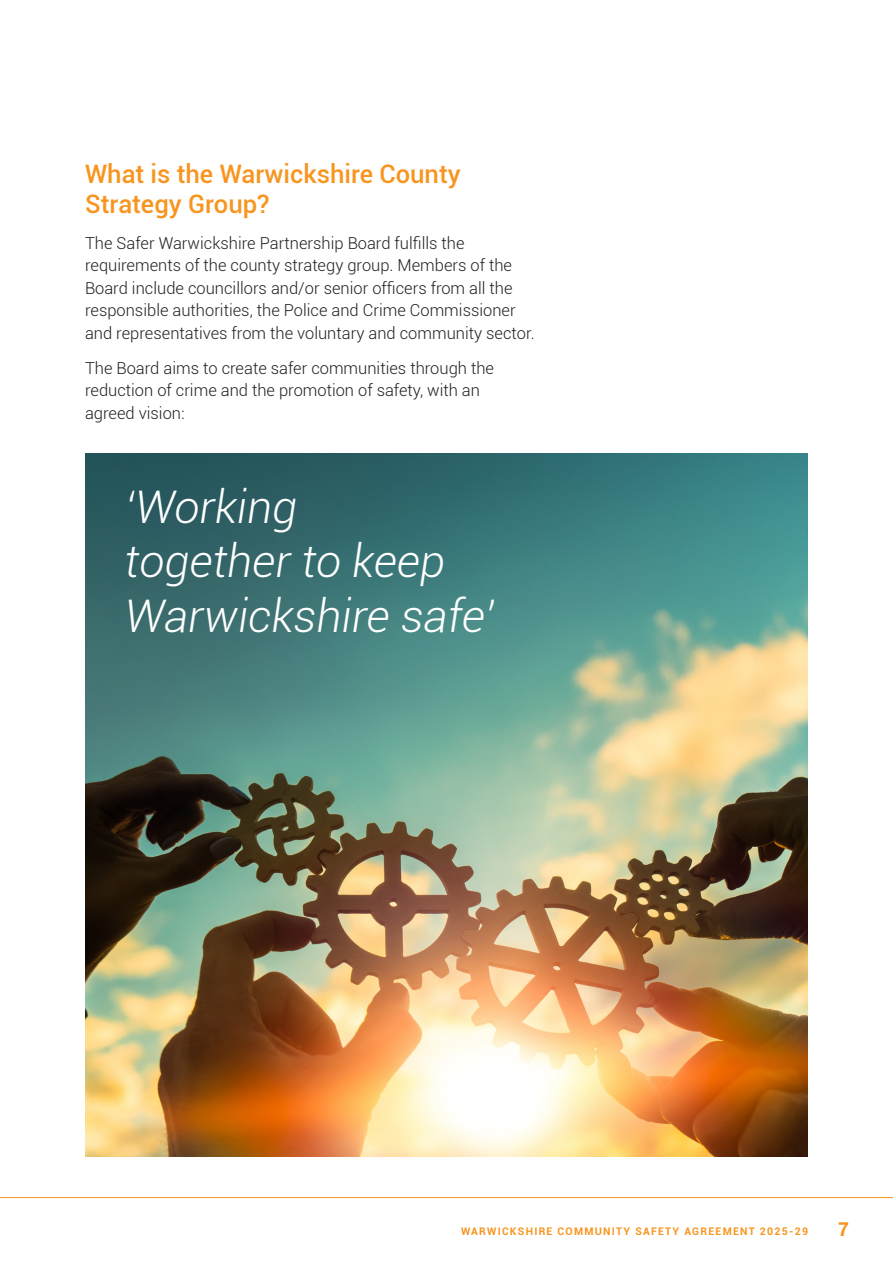
<style>
.page{position:relative;width:893px;height:1263px;background:#fff}
.page>*{position:absolute;margin:0;border:0;box-sizing:border-box;transform-origin:0 0}
.t1{font:italic 300 45px/54px "Roboto";color:#fff}
.t2{font:500 25.5px/30.6px "Roboto";color:#f7951f}
.t3{font:700 19.5px "Helvetica Neue";color:#f7951f}
.t4{font:300 16.5px/22.5px "Roboto";color:#231f20}
.t5{font:700 10.5px "Roboto";letter-spacing:.12em;color:#f7951f}
</style>
<div class="page">
<hr style="left:0;top:1197px;width:893px;height:1px;background:#f7951f">
<img style="left:85px;top:454px;width:723px;height:703px">
<p class="t2" style="left:85px;top:157px;width:377px">What is the Warwickshire County<br>Strategy Group?</p>
<p class="t4" style="left:85px;top:231px;width:451px">The Safer Warwickshire Partnership Board fulfills the requirements of the county strategy group. Members of the Board include councillors and/or senior officers from all the responsible authorities, the Police and Crime Commissioner and representatives from the voluntary and community sector.</p>
<p class="t4" style="left:85px;top:356px;width:411px">The Board aims to create safer communities through the reduction of crime and the promotion of safety, with an agreed vision:</p>
<p class="t1" style="left:125px;top:479px;width:371px">‘Working<br>together to keep<br>Warwickshire safe’</p>
<p class="t5" style="left:461px;top:1223px;width:349px">WARWICKSHIRE COMMUNITY SAFETY AGREEMENT 2025-29</p>
<p class="t3" style="left:838px;top:1214px;width:12px">7</p>
</div>
